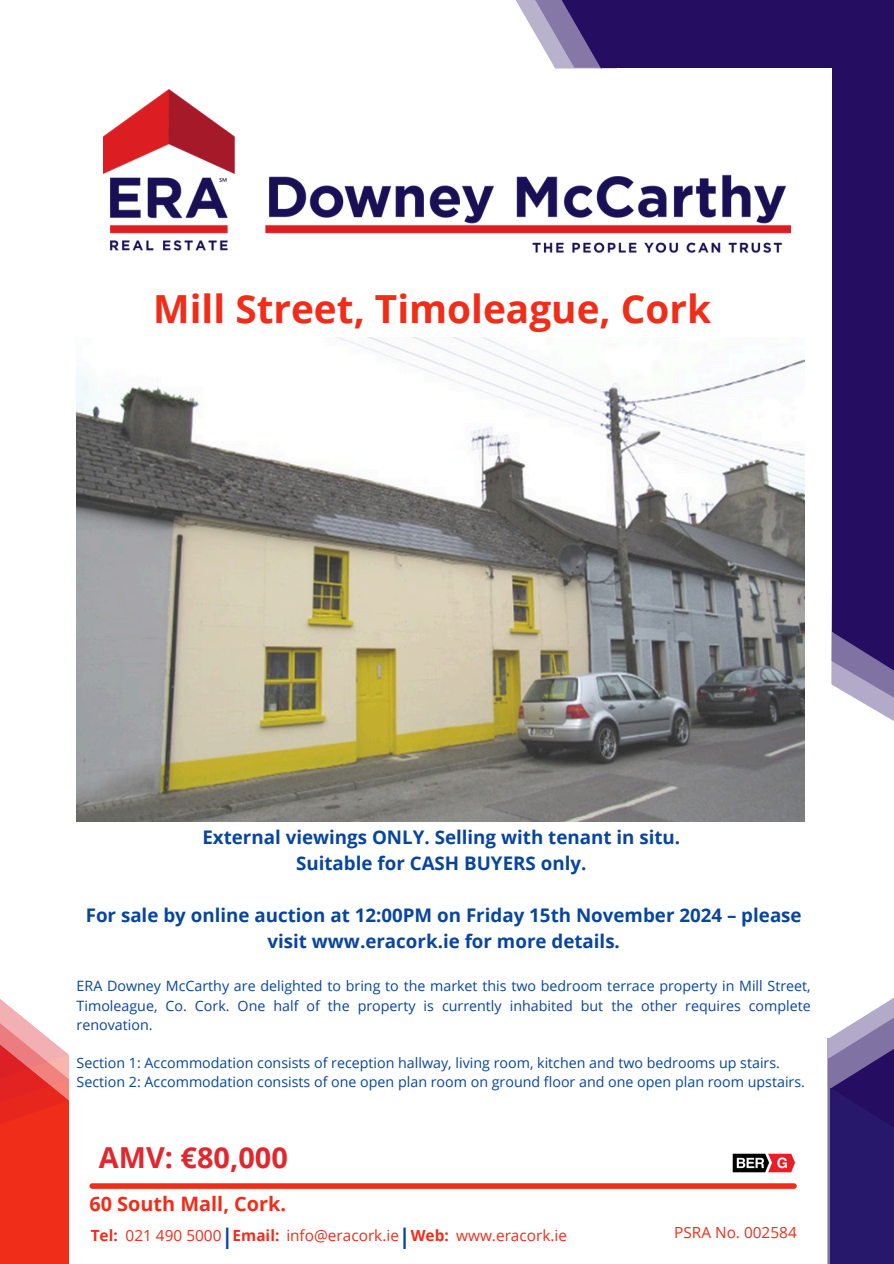
<style>
.page{position:relative;width:894px;height:1264px;background:#fff}
.page>*{position:absolute;margin:0;border:0;box-sizing:border-box;transform-origin:0 0}
.t1{font:700 38.7px "Open Sans";color:#ef2d19}
.t2{font:700 28.8px "Open Sans";color:#e1282e}
.t3{font:700 21.3px "Open Sans";color:#08459d}
.t4{font:700 19.8px "Open Sans";color:#ef2d19}
.t5{font:700 18.75px/25.8px "Open Sans";color:#08459d;text-align:center}
.t6{font:15.3px "Open Sans";color:#ef2d19}
.t7{font:700 15.3px "Open Sans";color:#ef2d19}
.t8{font:14.25px/19.2px "Open Sans";color:#08459d;text-align:justify}
</style>
<div class="page">
<svg style="left:515px;top:0;width:13px;height:21px"></svg>
<svg style="left:528px;top:0;width:27px;height:68px;fill:#b9b2cd"></svg>
<div style="left:602px;top:0;width:291px;height:68px;background:#250e62"></div>
<svg style="left:831px;top:585px;width:62px;height:136px"></svg>
<div style="left:832px;top:0;width:61px;height:631px;background:#250e62"></div>
<svg style="left:832px;top:631px;width:61px;height:60px"></svg>
<div style="left:92px;top:1183px;width:701px;height:5px;background:#ef2d19"></div>
<svg style="left:555px;top:0;width:62px;height:69px"></svg>
<img style="left:77px;top:337px;width:727px;height:484px">
<div style="left:0;top:1054px;width:68px;height:209px;background:#ef2d19"></div>
<svg style="left:0;top:999px;width:69px;height:155px"></svg>
<div style="left:826px;top:1038px;width:67px;height:225px;background:#b2aac8"></div>
<div style="left:828px;top:1058px;width:65px;height:205px;background:#28186c"></div>
<svg style="left:828px;top:998px;width:65px;height:142px"></svg>
<img style="left:104px;top:89px;width:686px;height:164px">
<img style="left:732px;top:1153px;width:63px;height:20px">
<p class="t1" style="left:153px;top:282px;width:559px">Mill Street, Timoleague, Cork</p>
<p class="t5" style="left:202px;top:823px;width:479px">External viewings ONLY. Selling with tenant in situ.<br>Suitable for CASH BUYERS only.</p>
<h2 class="t5" style="left:86px;top:901px;width:717px">For sale by online auction at 12:00PM on Friday 15th November 2024 – please visit www.eracork.ie for more details.</h2>
<p class="t8" style="left:77px;top:976px;width:735px">ERA Downey McCarthy are delighted to bring to the market this two bedroom terrace property in Mill Street, Timoleague, Co. Cork. One half of the property is currently inhabited but the other requires complete renovation.</p>
<h3 class="t8" style="left:77px;top:1052px;width:704px">Section 1: Accommodation consists of reception hallway, living room, kitchen and two bedrooms up stairs.</h3>
<h4 class="t8" style="left:77px;top:1071px;width:729px">Section 2: Accommodation consists of one open plan room on ground floor and one open plan room upstairs.</h4>
<p class="t2" style="left:99px;top:1137px;width:190px">AMV: €80,000</p>
<p class="t4" style="left:89px;top:1190px;width:198px">60 South Mall, Cork.</p>
<p class="t7" style="left:91px;top:1224px;width:29px">Tel:</p>
<p class="t6" style="left:126px;top:1224px;width:97px">021 490 5000</p>
<p class="t3" style="left:221px;top:1220px;width:13px">|</p>
<p class="t7" style="left:232px;top:1224px;width:48px">Email:</p>
<p class="t6" style="left:286px;top:1224px;width:114px">info@eracork.ie</p>
<h3 class="t3" style="left:399px;top:1220px;width:13px">|</h3>
<p class="t7" style="left:410px;top:1224px;width:40px">Web:</p>
<h1 class="t6" style="left:456px;top:1224px;width:112px">www.eracork.ie</h1>
<h3 class="t6" style="left:674px;top:1221px;width:124px">PSRA No. 002584</h3>
</div>
